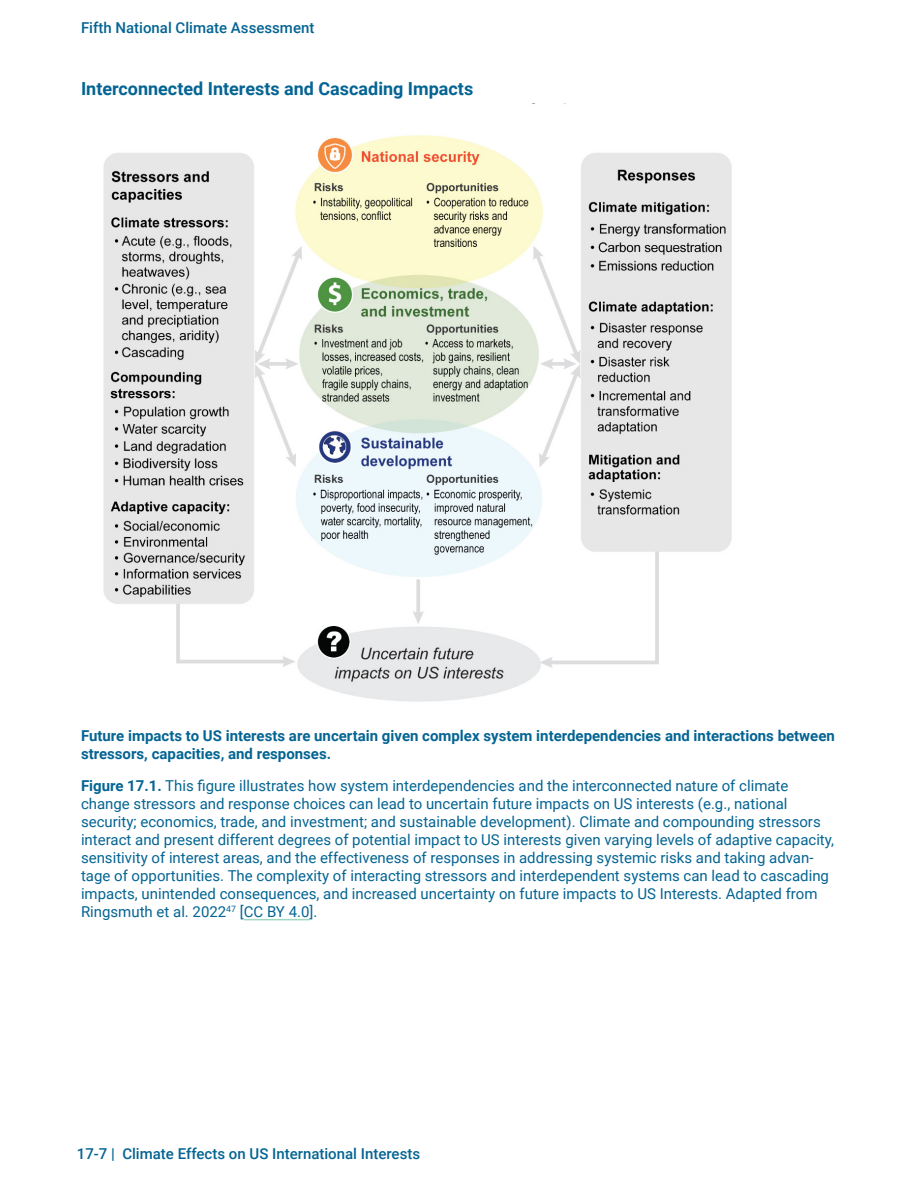
<style>
.page{position:relative;width:918px;height:1188px;background:#fff}
.page>*{position:absolute;margin:0;border:0;box-sizing:border-box;transform-origin:0 0}
.t1{font:700 18px "Roboto";color:#046493}
.t2{font:15px/18px "Roboto";color:#046493}
.t3{font:700 15px/18px "Roboto";color:#046493}
.t4{font:500 15px "Roboto";color:#046493}
.s1{font-weight:700}
</style>
<div class="page">
<hr style="left:244px;top:919px;width:66px;height:1px;background:#9fd7bf">
<img style="left:103px;top:135px;width:629px;height:567px">
<p class="t4" style="left:81px;top:17px;width:235px">Fifth National Climate Assessment</p>
<p class="t1" style="left:81px;top:75px;width:394px">Interconnected Interests and Cascading Impacts</p>
<p class="t3" style="left:81px;top:726px;width:755px">Future impacts to US interests are uncertain given complex system interdependencies and interactions between stressors, capacities, and responses.</p>
<p class="t2" style="left:81px;top:776px;width:755px"><span class="s1">Figure 17.1.</span> This figure illustrates how system interdependencies and the interconnected nature of climate change stressors and response choices can lead to uncertain future impacts on US interests (e.g., national security; economics, trade, and investment; and sustainable development). Climate and compounding stressors interact and present different degrees of potential impact to US interests given varying levels of adaptive capacity, sensitivity of interest areas, and the effectiveness of responses in addressing systemic risks and taking advan&shy;tage of opportunities. The complexity of interacting stressors and interdependent systems can lead to cascading impacts, unintended consequences, and increased uncertainty on future impacts to US Interests. Adapted from Ringsmuth et al. 2022<sup>47</sup> [CC BY 4.0].</p>
<p class="t4" style="left:77px;top:1143px;width:345px">17-7 | Climate Effects on US International Interests</p>
</div>
